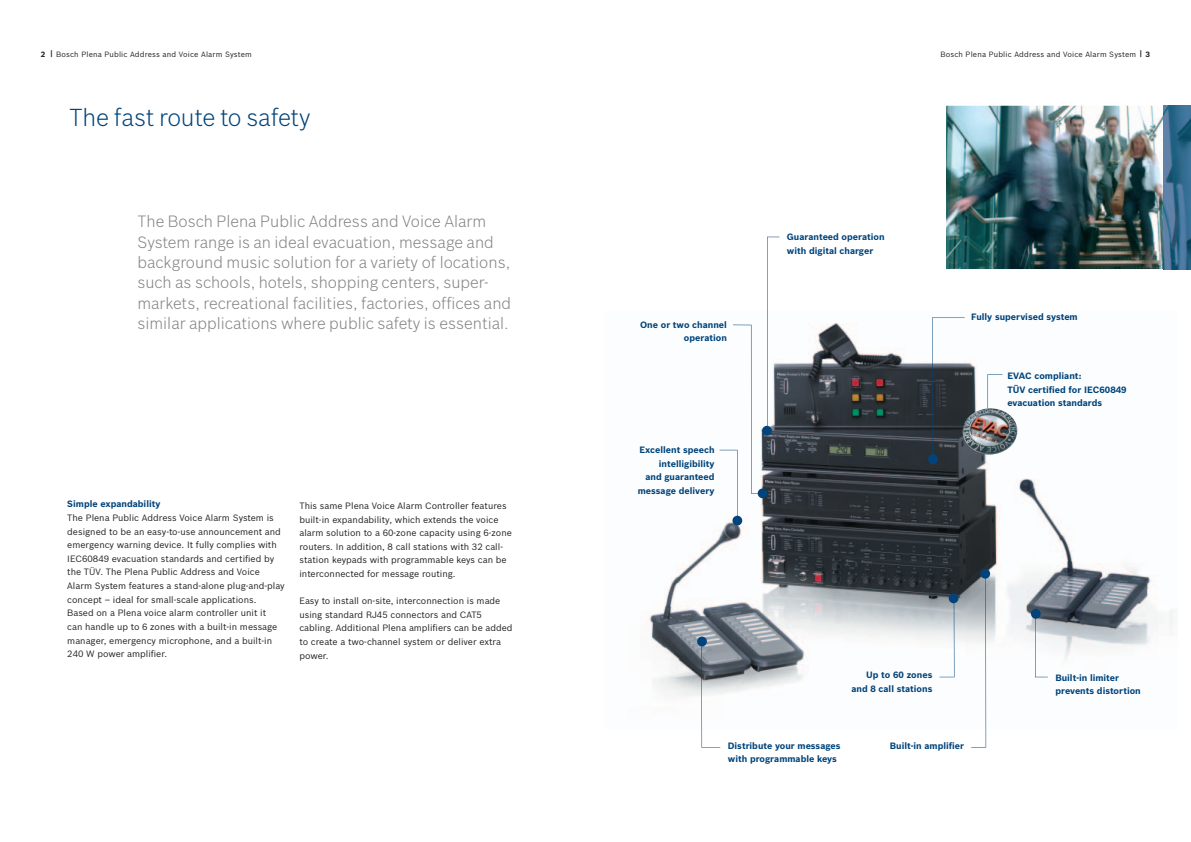
<style>
.page{position:relative;width:1191px;height:842px;background:#fff}
.page>*{position:absolute;margin:0;border:0;box-sizing:border-box;transform-origin:0 0}
.t1{font:300 24px "Bosch Sans";letter-spacing:-.005em;color:#00447b}
.t2{font:300 16px/20.4px "Bosch Sans";color:#808285}
.t3{font:9px/13.6px "Bosch Sans";color:#231f20}
.t4{font:700 9px/13.6px "Bosch Sans";color:#00447b}
.t5{font:7.5px "Bosch Sans";letter-spacing:.02em;color:#231f20}
.s1{font-weight:700}
</style>
<div class="page">
<img style="left:649px;top:317px;width:526px;height:412px">
<div style="left:732px;top:516px;width:10px;height:9px;background:#00447b;border-radius:50%"></div>
<div style="left:1031px;top:609px;width:9px;height:10px;background:#00447b;border-radius:50%"></div>
<svg style="left:1035px;top:616px;width:12px;height:61px"></svg>
<div style="left:948px;top:593px;width:10px;height:10px;background:#00447b;border-radius:50%"></div>
<svg style="left:939px;top:600px;width:15px;height:77px"></svg>
<div style="left:697px;top:637px;width:10px;height:9px;background:#00447b;border-radius:50%"></div>
<svg style="left:701px;top:644px;width:19px;height:104px"></svg>
<div style="left:980px;top:569px;width:10px;height:10px;background:#00447b;border-radius:50%"></div>
<svg style="left:971px;top:576px;width:15px;height:171px"></svg>
<svg style="left:932px;top:317px;width:32px;height:142px"></svg>
<svg style="left:719px;top:237px;width:60px;height:286px"></svg>
<svg style="left:987px;top:374px;width:15px;height:33px"></svg>
<div style="left:757px;top:488px;width:10px;height:10px;background:#00447b;border-radius:50%"></div>
<div style="left:928px;top:454px;width:10px;height:10px;background:#00447b;border-radius:50%"></div>
<img style="left:962px;top:407px;width:55px;height:48px">
<img style="left:946px;top:106px;width:217px;height:163px">
<img style="left:1163px;top:106px;width:28px;height:163px">
<p class="t5" style="left:41px;top:51px;width:212px"><span class="s1">2 |</span> Bosch Plena Public Address and Voice Alarm System</p>
<p class="t5" style="left:940px;top:51px;width:211px">Bosch Plena Public Address and Voice Alarm System <span class="s1">| 3</span></p>
<h1 class="t1" style="left:69px;top:107px;width:243px">The fast route to safety</h1>
<p class="t2" style="left:137px;top:212px;width:375px">The Bosch Plena Public Address and Voice Alarm System range is an ideal evacuation, message and background music solution for a variety of locations, such as schools, hotels, shopping centers, super&shy;markets, recreational facilities, factories, offices and similar applications where public safety is essential.</p>
<p class="t4" style="left:67px;top:498px;width:95px">Simple expandability</p>
<p class="t3" style="left:67px;top:512px;width:219px">The Plena Public Address Voice Alarm System is designed to be an easy-to-use announcement and emergency warning device. It fully complies with IEC60849 evacuation standards and certified by the TÜV. The Plena Public Address and Voice Alarm System features a stand-alone plug-and-play concept – ideal for small-scale applications.<br>Based on a Plena voice alarm controller unit it<br>can handle up to 6 zones with a built-in message manager, emergency microphone, and a built-in 240 W power amplifier.</p>
<p class="t3" style="left:299px;top:500px;width:214px">This same Plena Voice Alarm Controller features built-in expandability, which extends the voice alarm solution to a 60-zone capacity using 6-zone routers. In addition, 8 call stations with 32 call&shy;station keypads with programmable keys can be interconnected for message routing.</p>
<p class="t3" style="left:299px;top:595px;width:215px">Easy to install on-site, interconnection is made using standard RJ45 connectors and CAT5 cabling. Additional Plena amplifiers can be added to create a two-channel system or deliver extra power.</p>
<p class="t4" style="left:640px;top:319px;width:88px;text-align:right">One or two channel operation</p>
<p class="t4" style="left:638px;top:444px;width:78px;text-align:right">Excellent speech intelligibility<br>and guaranteed message delivery</p>
<p class="t4" style="left:787px;top:231px;width:99px">Guaranteed operation with digital charger</p>
<p class="t4" style="left:971px;top:311px;width:108px">Fully supervised system</p>
<p class="t4" style="left:1007px;top:370px;width:121px">EVAC compliant:<br>TÜV certified for IEC60849 evacuation standards</p>
<p class="t4" style="left:851px;top:669px;width:82px;text-align:right">Up to 60 zones and 8 call stations</p>
<p class="t4" style="left:1055px;top:671px;width:87px">Built-in limiter prevents distortion</p>
<p class="t4" style="left:728px;top:740px;width:114px">Distribute your messages with programmable keys</p>
<p class="t4" style="left:890px;top:740px;width:76px">Built-in amplifier</p>
</div>
